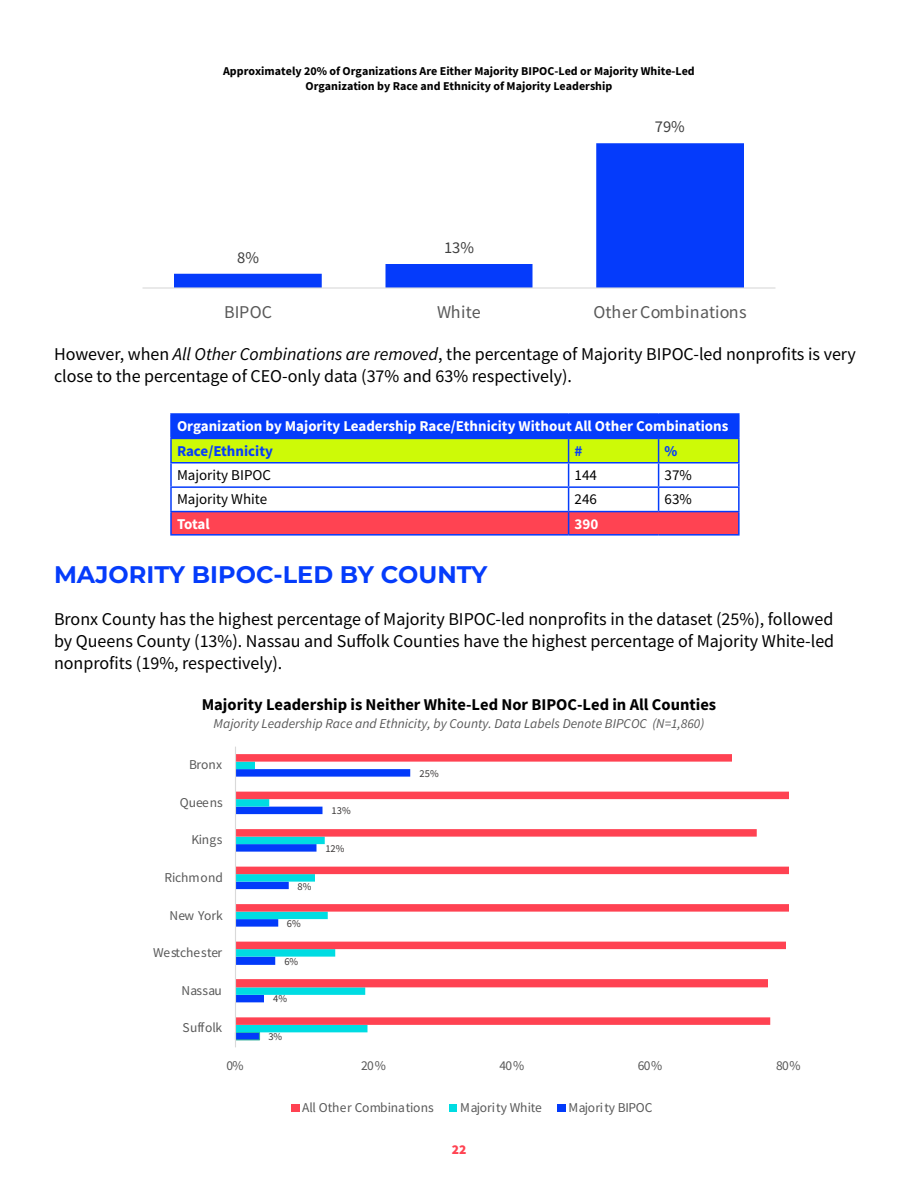
<style>
.page{position:relative;width:918px;height:1188px;background:#fff}
.page>*{position:absolute;margin:0;border:0;box-sizing:border-box;transform-origin:0 0}
.t1{font:700 24px "Montserrat";color:#053cfb}
.t2{font:18px/21.6px "Source Sans Pro";color:#000}
.t3{font:18px "Source Sans Pro";letter-spacing:.005em;color:#595959}
.t4{font:700 16.5px "Source Sans Pro";color:#000}
.t5{font:16.5px "Source Sans Pro";color:#404040}
.t6{font:700 15px "Source Sans Pro";color:#fff}
.t7{font:15px "Source Sans Pro";color:#000}
.t8{font:700 15px "Source Sans Pro";color:#053cfb}
.t9{font:13.5px "Source Sans Pro";letter-spacing:-.005em;color:#595959}
.t10{font:italic 13.5px "Source Sans Pro";color:#595959}
.t11{font:13.5px "Source Sans Pro";letter-spacing:.015em;color:#595959}
.t12{font:900 13.5px "Source Sans Pro";color:#ff4352}
.t13{font:700 12px/15px "Source Sans Pro";color:#000;text-align:center}
.t14{font:10.5px "Source Sans Pro";color:#3b3838}
.s1{font-style:italic}
</style>
<div class="page">
<svg style="left:174px;top:143px;width:570px;height:144px"></svg>
<hr style="left:142px;top:287px;width:634px;height:2px;background:#d9d9d9">
<div style="left:171px;top:414px;width:568px;height:24px;background:#053cfb"></div>
<hr style="left:170px;top:439px;width:2px;height:23px;background:#053cfb">
<hr style="left:738px;top:439px;width:2px;height:23px;background:#053cfb">
<hr style="left:170px;top:462px;width:399px;height:2px;background:#053cfb">
<hr style="left:170px;top:463px;width:2px;height:23px;background:#053cfb">
<hr style="left:659px;top:462px;width:81px;height:2px;background:#053cfb">
<hr style="left:738px;top:463px;width:2px;height:23px;background:#053cfb">
<hr style="left:170px;top:486px;width:399px;height:2px;background:#053cfb">
<hr style="left:170px;top:488px;width:2px;height:23px;background:#053cfb">
<hr style="left:659px;top:486px;width:81px;height:2px;background:#053cfb">
<hr style="left:738px;top:488px;width:2px;height:23px;background:#053cfb">
<hr style="left:170px;top:511px;width:399px;height:1px;background:#053cfb">
<hr style="left:170px;top:512px;width:2px;height:22px;background:#053cfb">
<svg style="left:171px;top:439px;width:568px;height:95px"></svg>
<hr style="left:659px;top:511px;width:81px;height:1px;background:#053cfb">
<hr style="left:738px;top:512px;width:2px;height:22px;background:#053cfb">
<hr style="left:170px;top:534px;width:399px;height:2px;background:#053cfb">
<hr style="left:569px;top:534px;width:90px;height:2px;background:#053cfb">
<hr style="left:659px;top:534px;width:81px;height:2px;background:#053cfb">
<hr style="left:170px;top:415px;width:2px;height:23px;background:#053cfb">
<hr style="left:170px;top:413px;width:399px;height:2px;background:#053cfb">
<hr style="left:569px;top:413px;width:90px;height:2px;background:#053cfb">
<hr style="left:659px;top:413px;width:81px;height:2px;background:#053cfb">
<hr style="left:738px;top:415px;width:2px;height:23px;background:#053cfb">
<hr style="left:170px;top:438px;width:399px;height:1px;background:#053cfb">
<hr style="left:569px;top:438px;width:90px;height:1px;background:#053cfb">
<hr style="left:659px;top:438px;width:81px;height:1px;background:#053cfb">
<div style="left:236px;top:1032px;width:24px;height:8px;background:#023afa"></div>
<div style="left:235px;top:1032px;width:25px;height:8px;border:1px solid #2cab97"></div>
<svg style="left:236px;top:1025px;width:132px;height:7px"></svg>
<svg style="left:236px;top:754px;width:553px;height:271px"></svg>
<hr style="left:235px;top:747px;width:1px;height:300px;background:#d9d9d9">
<div style="left:291px;top:1104px;width:8px;height:8px;background:#ff4252"></div>
<div style="left:449px;top:1104px;width:8px;height:8px;background:#00dce2"></div>
<div style="left:557px;top:1104px;width:9px;height:8px;background:#023afa"></div>
<p class="t13" style="left:223px;top:63px;width:473px">Approximately 20% of Organizations Are Either Majority BIPOC-Led or Majority White-Led<br>Organization by Race and Ethnicity of Majority Leadership</p>
<p class="t5" style="left:237px;top:247px;width:23px">8%</p>
<p class="t5" style="left:444px;top:237px;width:31px">13%</p>
<p class="t5" style="left:655px;top:116px;width:31px">79%</p>
<p class="t3" style="left:224px;top:301px;width:49px">BIPOC</p>
<p class="t3" style="left:437px;top:301px;width:45px">White</p>
<p class="t3" style="left:594px;top:301px;width:155px">Other Combinations</p>
<p class="t2" style="left:54px;top:343px;width:804px">However, when <span class="s1">All Other Combinations are removed</span>, the percentage of Majority BIPOC-led nonprofits is very close to the percentage of CEO-only data (37% and 63% respectively).</p>
<p class="t6" style="left:177px;top:416px;width:553px">Organization by Majority Leadership Race/Ethnicity Without All Other Combinations</p>
<p class="t8" style="left:177px;top:441px;width:97px">Race/Ethnicity</p>
<p class="t8" style="left:575px;top:441px;width:9px">#</p>
<p class="t8" style="left:665px;top:441px;width:14px">%</p>
<p class="t7" style="left:177px;top:465px;width:96px">Majority BIPOC</p>
<p class="t7" style="left:575px;top:465px;width:24px">144</p>
<p class="t7" style="left:665px;top:465px;width:29px">37%</p>
<p class="t7" style="left:177px;top:490px;width:92px">Majority White</p>
<p class="t7" style="left:575px;top:490px;width:24px">246</p>
<p class="t7" style="left:665px;top:490px;width:29px">63%</p>
<p class="t6" style="left:177px;top:514px;width:34px">Total</p>
<p class="t6" style="left:575px;top:514px;width:25px">390</p>
<p class="t1" style="left:54px;top:558px;width:435px">MAJORITY BIPOC-LED BY COUNTY</p>
<p class="t2" style="left:54px;top:608px;width:782px;text-align:justify">Bronx County has the highest percentage of Majority BIPOC-led nonprofits in the dataset (25%), followed by Queens County (13%). Nassau and Suffolk Counties have the highest percentage of Majority White-led nonprofits (19%, respectively).</p>
<p class="t4" style="left:202px;top:693px;width:516px">Majority Leadership is Neither White-Led Nor BIPOC-Led in All Counties</p>
<p class="t10" style="left:214px;top:715px;width:492px">Majority Leadership Race and Ethnicity, by County. Data Labels Denote BIPCOC (N=1,860)</p>
<p class="t9" style="left:189px;top:756px;width:35px">Bronx</p>
<p class="t9" style="left:180px;top:794px;width:45px">Queens</p>
<p class="t9" style="left:191px;top:831px;width:33px">Kings</p>
<p class="t9" style="left:165px;top:869px;width:60px">Richmond</p>
<p class="t9" style="left:169px;top:907px;width:55px">New York</p>
<p class="t9" style="left:153px;top:944px;width:71px">Westchester</p>
<p class="t9" style="left:181px;top:982px;width:42px">Nassau</p>
<p class="t11" style="left:183px;top:1019px;width:41px">Suffolk</p>
<p class="t14" style="left:298px;top:880px;width:15px">8%</p>
<p class="t14" style="left:287px;top:917px;width:15px">6%</p>
<p class="t14" style="left:284px;top:955px;width:15px">6%</p>
<p class="t14" style="left:273px;top:992px;width:15px">4%</p>
<p class="t14" style="left:268px;top:1030px;width:15px">3%</p>
<p class="t14" style="left:332px;top:804px;width:21px">13%</p>
<p class="t14" style="left:325px;top:841px;width:21px">12%</p>
<p class="t14" style="left:420px;top:766px;width:21px">25%</p>
<p class="t9" style="left:226px;top:1057px;width:19px">0%</p>
<p class="t9" style="left:361px;top:1057px;width:26px">20%</p>
<p class="t9" style="left:500px;top:1057px;width:26px">40%</p>
<p class="t9" style="left:638px;top:1057px;width:26px">60%</p>
<p class="t9" style="left:776px;top:1057px;width:26px">80%</p>
<p class="t9" style="left:302px;top:1099px;width:133px">All Other Combinations</p>
<p class="t9" style="left:460px;top:1099px;width:83px">Majority White</p>
<p class="t9" style="left:568px;top:1099px;width:86px">Majority BIPOC</p>
<p class="t12" style="left:452px;top:1140px;width:16px">22</p>
</div>
